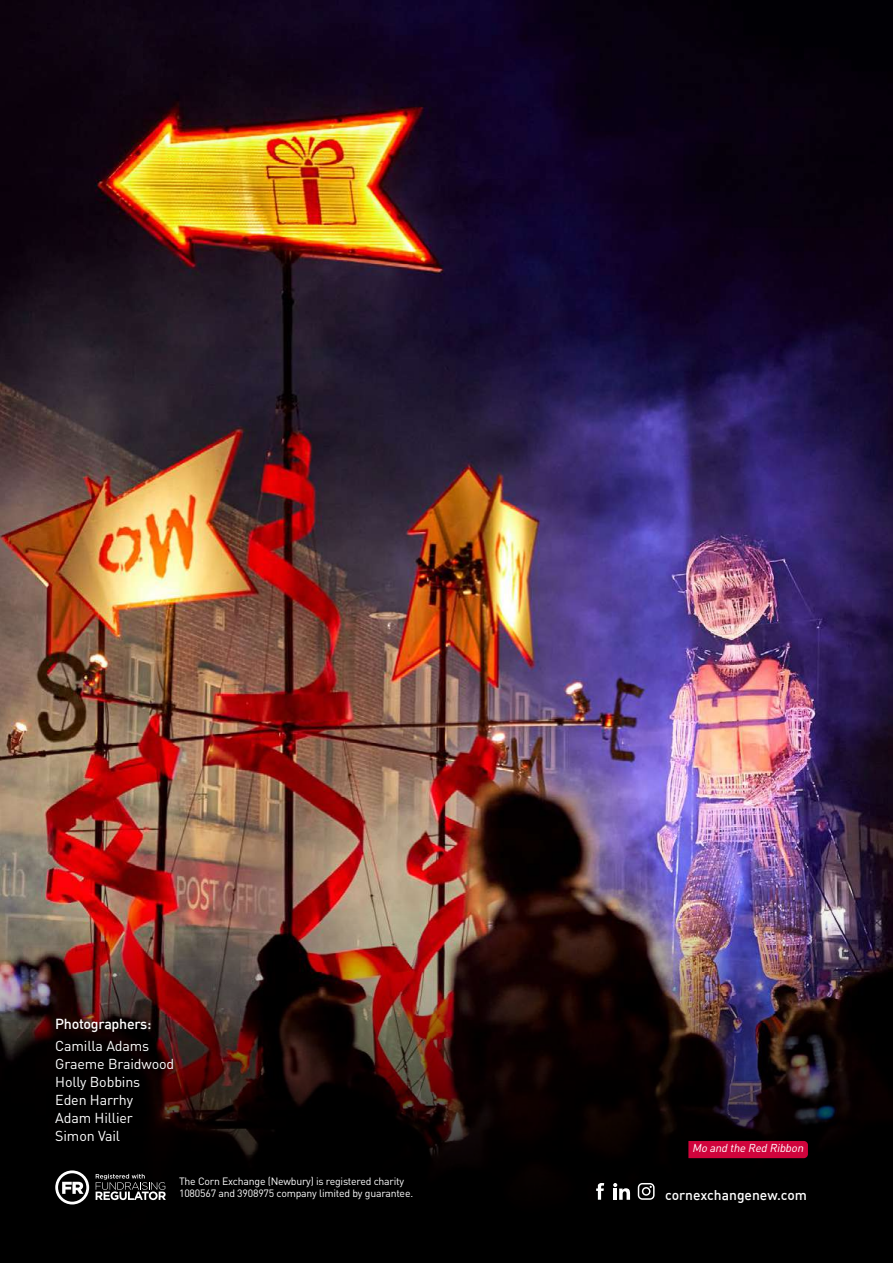
<style>
.page{position:relative;width:893px;height:1263px;background:#fff}
.page>*{position:absolute;margin:0;border:0;box-sizing:border-box;transform-origin:0 0}
.t1{font:14.25px/18px "DIN";letter-spacing:-.01em;color:#fff}
.t2{font:500 14.25px "DIN";letter-spacing:-.02em;color:#fff}
.t3{font:500 13.8px "DIN";color:#fff}
.t4{font:italic 11.4px "DIN";color:#fff}
.t5{font:10.5px/12.6px "DIN";letter-spacing:-.02em;color:#fff}
</style>
<div class="page">
<img style="left:0;top:0;width:893px;height:895px">
<img style="left:0;top:895px;width:893px;height:368px">
<svg style="left:55px;top:1170px;width:34px;height:34px"></svg>
<svg style="left:96px;top:1174px;width:70px;height:26px"></svg>
<svg style="left:596px;top:1183px;width:8px;height:17px"></svg>
<svg style="left:638px;top:1183px;width:17px;height:17px"></svg>
<div style="left:688px;top:1141px;width:120px;height:17px;background:#d0043c"></div>
<svg style="left:613px;top:1183px;width:17px;height:17px"></svg>
<h1 class="t2" style="left:55px;top:1014px;width:98px">Photographers:</h1>
<h1 class="t1" style="left:55px;top:1036px;width:121px">Camilla Adams<br>Graeme Braidwood<br>Holly Bobbins<br>Eden Harrhy<br>Adam Hillier<br>Simon Vail</h1>
<p class="t5" style="left:179px;top:1174px;width:236px">The Corn Exchange (Newbury) is registered charity<br>1080567 and 3908975 company limited by guarantee.</p>
<p class="t4" style="left:692px;top:1141px;width:115px">Mo and the Red Ribbon</p>
<h2 class="t3" style="left:665px;top:1186px;width:143px">cornexchangenew.com</h2>
</div>
